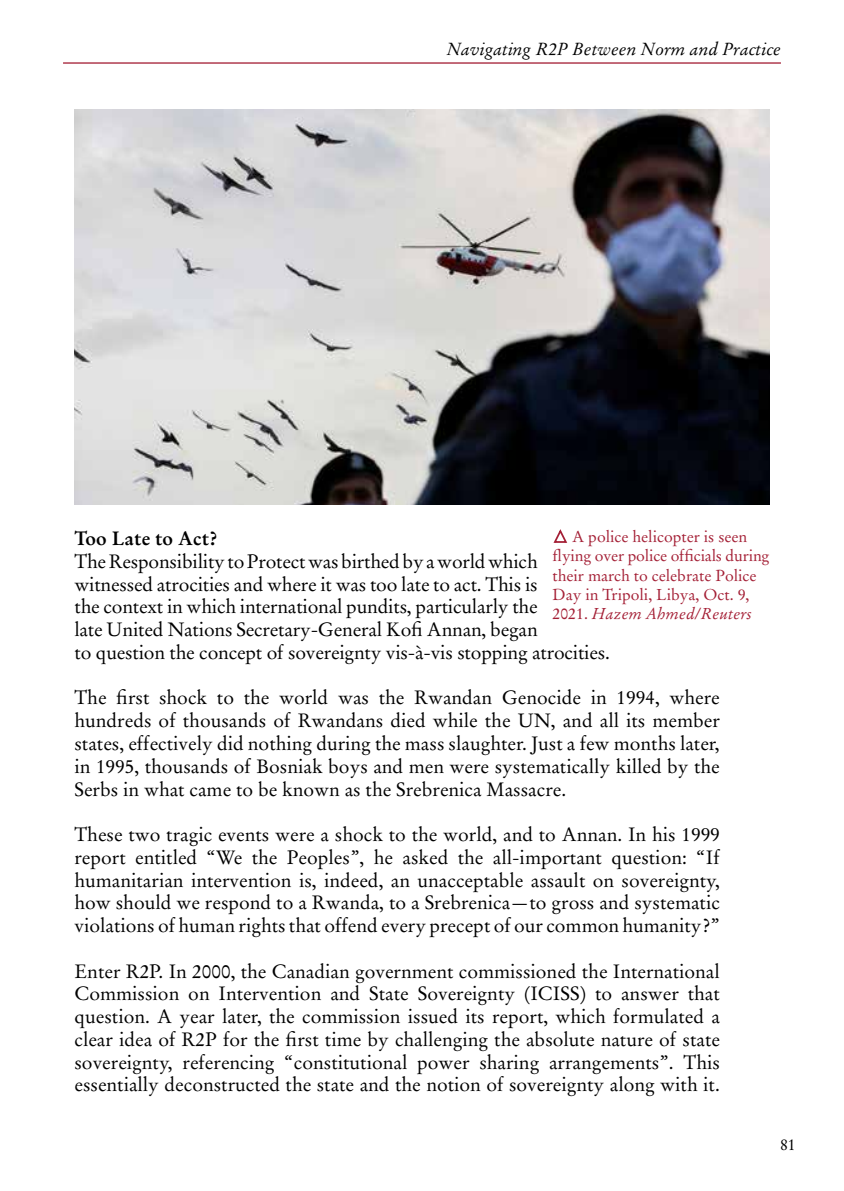
<style>
.page{position:relative;width:844px;height:1191px;background:#fff}
.page>*{position:absolute;margin:0;border:0;box-sizing:border-box;transform-origin:0 0}
.t1{font:19.25px/22.8px "Stempel Garamond LT Std";letter-spacing:-.01em;color:#000;text-align:justify}
.t2{font:700 19.25px "Stempel Garamond LT Std";color:#000}
.t3{font:italic 17.5px "Stempel Garamond LT Std";color:#000}
.t4{font:15.75px/19.2px "Stempel Garamond LT Std";color:#a41f35}
.t5{font:15.75px "Stempel Garamond LT Std";color:#000}
.s1{font-style:italic}
</style>
<div class="page">
<hr style="left:63px;top:62px;width:717px;height:2px;background:#a41f35">
<img style="left:74px;top:109px;width:695px;height:396px">
<svg style="left:553px;top:529px;width:15px;height:14px"></svg>
<p class="t3" style="left:446px;top:38px;width:335px">Navigating R2P Between Norm and Practice</p>
<p class="t4" style="left:552px;top:527px;width:218px;text-indent:20px">A police helicopter is seen flying over police officials during their march to celebrate Police<br>Day in Tripoli, Libya, Oct. 9,<br>2021. <span class="s1">Hazem Ahmed/Reuters</span></p>
<p class="t2" style="left:74px;top:526px;width:145px">Too Late to Act?</p>
<p class="t1" style="left:74px;top:550px;width:537px;text-align:left">The Responsibility to Protect was birthed by a world which witnessed atrocities and where it was too late to act. This is<br>the context in which international pundits, particularly the<br>late United Nations Secretary-General Kofi Annan, began<br>to question the concept of sovereignty vis-à-vis stopping atrocities.</p>
<p class="t1" style="left:74px;top:686px;width:646px">The first shock to the world was the Rwandan Genocide in 1994, where hundreds of thousands of Rwandans died while the UN, and all its member states, effectively did nothing during the mass slaughter. Just a few months later, in 1995, thousands of Bosniak boys and men were systematically killed by the Serbs in what came to be known as the Srebrenica Massacre.</p>
<p class="t1" style="left:74px;top:823px;width:646px">These two tragic events were a shock to the world, and to Annan. In his 1999 report entitled “We the Peoples”, he asked the all-important question: “If humanitarian intervention is, indeed, an unacceptable assault on sovereignty, how should we respond to a Rwanda, to a Srebrenica—to gross and systematic violations of human rights that offend every precept of our common humanity?”</p>
<p class="t1" style="left:74px;top:959px;width:646px">Enter R2P. In 2000, the Canadian government commissioned the International Commission on Intervention and State Sovereignty (ICISS) to answer that question. A year later, the commission issued its report, which formulated a clear idea of R2P for the first time by challenging the absolute nature of state sovereignty, referencing “constitutional power sharing arrangements”. This essentially deconstructed the state and the notion of sovereignty along with it.</p>
<p class="t5" style="left:779px;top:1134px;width:17px">81</p>
</div>
